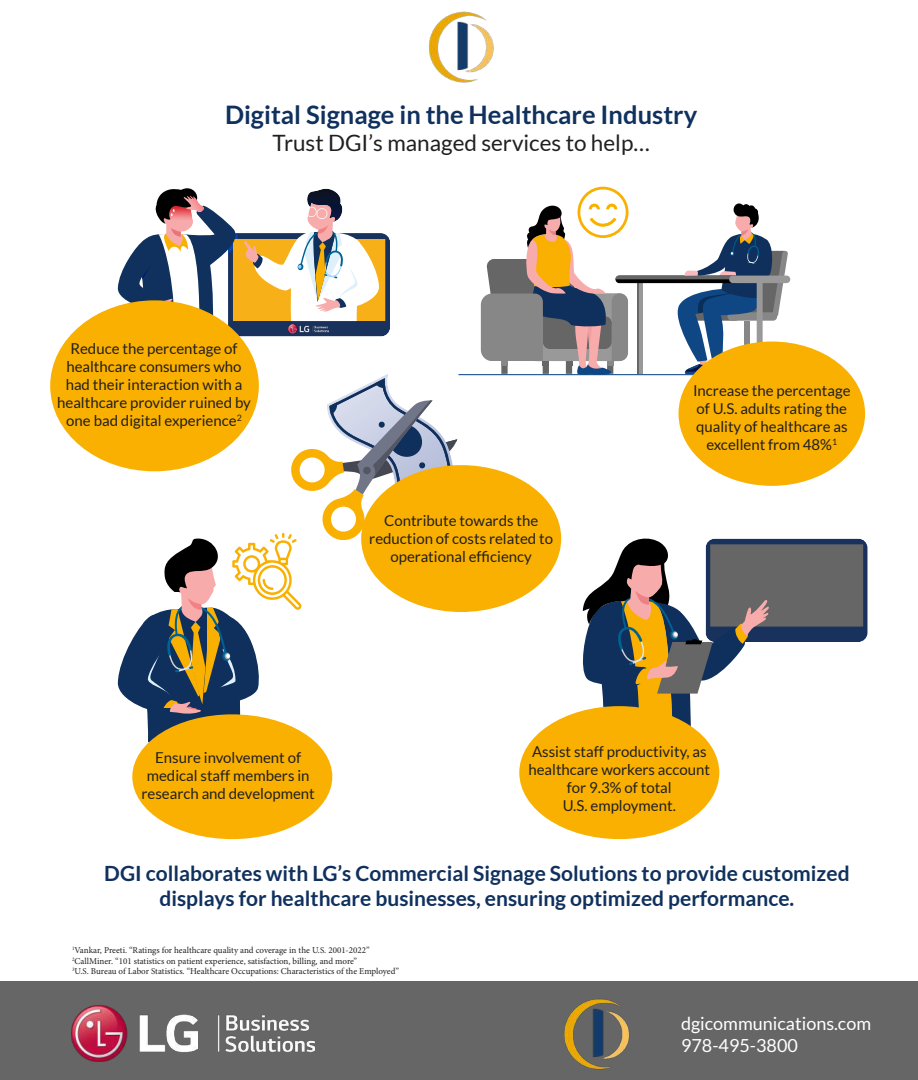
<style>
.page{position:relative;width:918px;height:1080px;background:#fff}
.page>*{position:absolute;margin:0;border:0;box-sizing:border-box;transform-origin:0 0}
.t1{font:700 25.5px "Lato";color:#10315d}
.t2{font:22.5px "Lato";color:#221f1f}
.t3{font:700 21px/25.2px "Lato";color:#10315d;text-align:center}
.t4{font:18px/21.6px "Lato";color:#fff}
.t5{font:15px/18px "Lato";color:#221f1f;text-align:center}
.t6{font:9px/10.8px "Minion Pro";color:#221f1f}
</style>
<div class="page">
<img style="left:379px;top:233px;width:11px;height:104px">
<img style="left:379px;top:239px;width:7px;height:82px">
<svg style="left:117px;top:188px;width:262px;height:166px"></svg>
<div style="left:50px;top:300px;width:209px;height:171px;background:#f9b000;border-radius:50%"></div>
<img style="left:288px;top:325px;width:40px;height:9px">
<img style="left:429px;top:11px;width:65px;height:72px">
<div style="left:0;top:981px;width:918px;height:99px;background:#666"></div>
<img style="left:71px;top:1006px;width:244px;height:56px">
<img style="left:564px;top:998px;width:66px;height:72px">
<hr style="left:458px;top:374px;width:363px;height:1px;background:#0f4784">
<div style="left:679px;top:342px;width:186px;height:144px;background:#f9b000;border-radius:50%"></div>
<svg style="left:481px;top:187px;width:309px;height:189px"></svg>
<img style="left:863px;top:540px;width:5px;height:101px">
<svg style="left:582px;top:538px;width:281px;height:195px"></svg>
<div style="left:519px;top:706px;width:200px;height:133px;background:#f9b000;border-radius:50%"></div>
<div style="left:132px;top:714px;width:200px;height:125px;background:#f9b000;border-radius:50%"></div>
<svg style="left:117px;top:378px;width:340px;height:364px"></svg>
<div style="left:361px;top:465px;width:200px;height:147px;background:#f9b000;border-radius:50%"></div>
<h1 class="t1" style="left:225px;top:104px;width:474px">Digital Signage in the Healthcare Industry</h1>
<h2 class="t2" style="left:273px;top:134px;width:379px">Trust DGI’s managed services to help…</h2>
<p class="t5" style="left:57px;top:340px;width:195px">Reduce the percentage of healthcare consumers who had their interaction with a healthcare provider ruined by one bad digital experience<sup>2</sup></p>
<p class="t5" style="left:369px;top:513px;width:185px">Contribute towards the reduction of costs related to operational ef昀椀ciency</p>
<p class="t5" style="left:693px;top:383px;width:159px">Increase the percentage of U.S. adults rating the quality of healthcare as excellent from 48%<sup>1</sup></p>
<p class="t5" style="left:142px;top:750px;width:175px">Ensure involvement of medical staff members in research and development</p>
<p class="t5" style="left:528px;top:744px;width:183px">Assist staff productivity, as healthcare workers account for 9.3% of total<br>U.S. employment.</p>
<h3 class="t3" style="left:104px;top:862px;width:747px">DGI collaborates with LG’s Commercial Signage Solutions to provide customized displays for healthcare businesses, ensuring optimized performance.</h3>
<p class="t6" style="left:72px;top:945px;width:328px"><sup>1</sup>Vankar, Preeti. “Ratings for healthcare quality and coverage in the U.S. 2001-2022”<br><sup>2</sup>CallMiner. “101 statistics on patient experience, satisfaction, billing, and more”<br><sup>3</sup>U.S. Bureau of Labor Statistics. “Healthcare Occupations: Characteristics of the Employed”</p>
<p class="t4" style="left:681px;top:1014px;width:192px">dgicommunications.com<br>978-495-3800</p>
</div>
